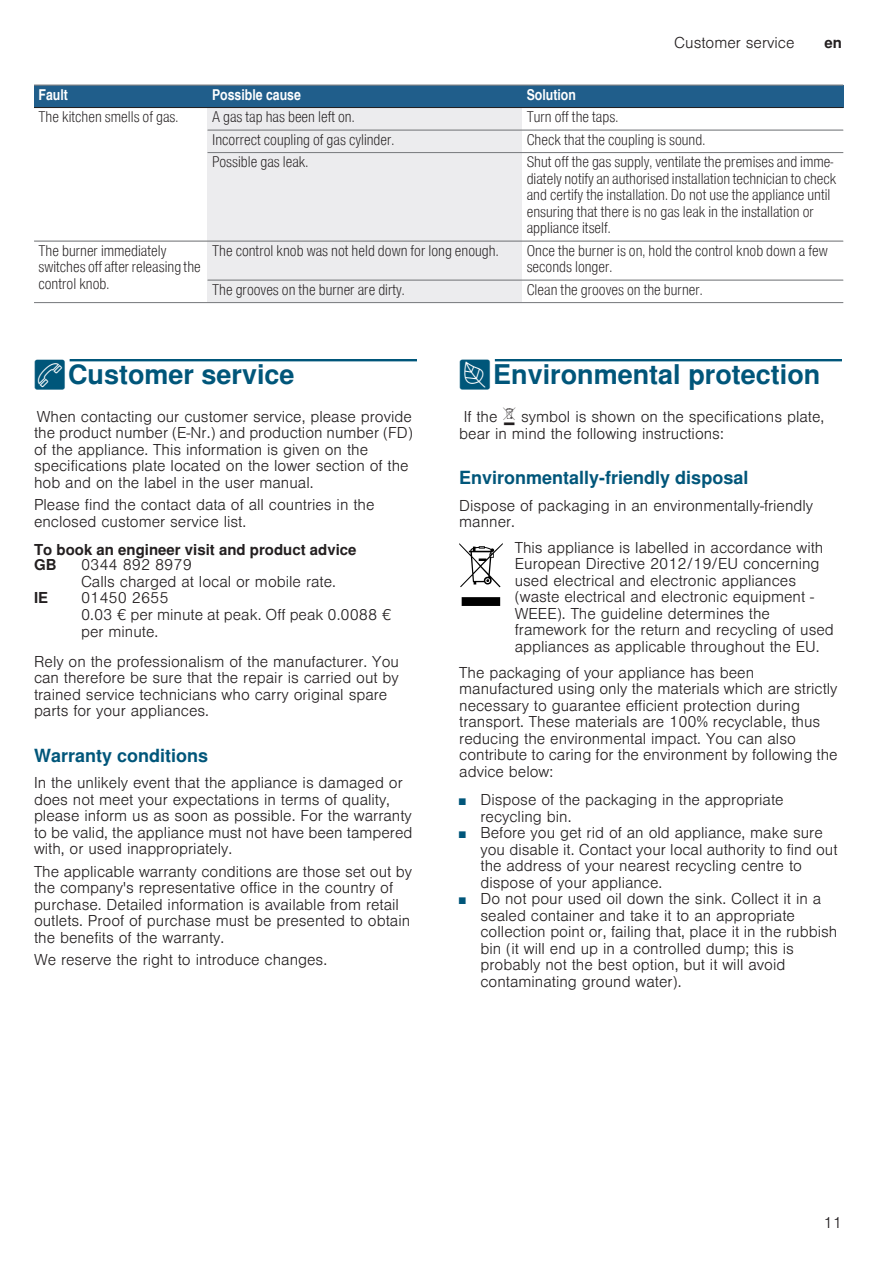
<style>
.page{position:relative;width:893px;height:1263px;background:#fff}
.page>*{position:absolute;margin:0;border:0;box-sizing:border-box;transform-origin:0 0}
.t1{font:700 27px "Nimbus San L";color:#00567a}
.t2{font:700 18px "Nimbus San L";color:#00567a}
.t3{font:300 15px/16.5px "Nimbus San L";color:#231f20}
.t4{font:15px/16.5px "Nimbus San L Lig Con";color:#231f20}
.t5{font:700 15px "Nimbus San L";color:#231f20}
.t6{font:15px "Nimbus San L Bol Con";color:#fff}
.s1{font-family:"BSH Symb PG2";font-weight:400}
.s2{font-family:"BSH Symb All";font-weight:400;font-size:16.5px}
.s3{font-size:9px;color:#00567a}
</style>
<div class="page">
<svg style="left:69px;top:360px;width:348px;height:2px"></svg>
<div style="left:70px;top:360px;width:347px;height:1px;border:1px solid #00567a"></div>
<svg style="left:494px;top:360px;width:348px;height:2px"></svg>
<div style="left:495px;top:360px;width:347px;height:1px;border:1px solid #00567a"></div>
<div style="left:208px;top:108px;width:314px;height:22px;background:#ececee"></div>
<div style="left:208px;top:130px;width:314px;height:23px;background:#ececee"></div>
<div style="left:208px;top:153px;width:314px;height:88px;background:#ececee"></div>
<div style="left:208px;top:241px;width:314px;height:39px;background:#ececee"></div>
<div style="left:208px;top:280px;width:314px;height:23px;background:#ececee"></div>
<div style="left:34px;top:85px;width:174px;height:23px;background:#205e8b"></div>
<div style="left:208px;top:85px;width:314px;height:23px;background:#205e8b"></div>
<div style="left:522px;top:85px;width:321px;height:23px;background:#205e8b"></div>
<hr style="left:34px;top:84px;width:809px;height:2px;background:#808285">
<hr style="left:34px;top:107px;width:809px;height:1px;background:#231f20">
<hr style="left:208px;top:129px;width:635px;height:2px;background:#808285">
<hr style="left:208px;top:152px;width:635px;height:1px;background:#808285">
<hr style="left:34px;top:240px;width:809px;height:2px;background:#808285">
<hr style="left:208px;top:279px;width:635px;height:2px;background:#808285">
<hr style="left:34px;top:302px;width:809px;height:1px;background:#808285">
<svg style="left:459px;top:543px;width:44px;height:63px"></svg>
<p class="t6" style="left:39px;top:85px;width:31px">Fault</p>
<p class="t6" style="left:212px;top:85px;width:90px">Possible cause</p>
<p class="t6" style="left:527px;top:85px;width:51px">Solution</p>
<p class="t3" style="left:674px;top:35px;width:122px">Customer service</p>
<p class="t5" style="left:824px;top:34px;width:19px">en</p>
<p class="t4" style="left:39px;top:109px;width:141px">The kitchen smells of gas.</p>
<p class="t4" style="left:212px;top:109px;width:144px">A gas tap has been left on.</p>
<p class="t4" style="left:527px;top:109px;width:93px">Turn off the taps.</p>
<p class="t4" style="left:212px;top:131px;width:184px">Incorrect coupling of gas cylinder.</p>
<p class="t4" style="left:527px;top:131px;width:180px">Check that the coupling is sound.</p>
<p class="t4" style="left:212px;top:154px;width:98px">Possible gas leak.</p>
<p class="t4" style="left:527px;top:154px;width:311px">Shut off the gas supply, ventilate the premises and imme&shy;diately notify an authorised installation technician to check and certify the installation. Do not use the appliance until ensuring that there is no gas leak in the installation or appliance itself.</p>
<p class="t4" style="left:39px;top:242px;width:164px">The burner immediately switches off after releasing the control knob.</p>
<p class="t4" style="left:212px;top:242px;width:288px">The control knob was not held down for long enough.</p>
<p class="t4" style="left:527px;top:242px;width:302px">Once the burner is on, hold the control knob down a few seconds longer.</p>
<p class="t4" style="left:212px;top:281px;width:194px">The grooves on the burner are dirty.</p>
<p class="t4" style="left:527px;top:281px;width:178px">Clean the grooves on the burner.</p>
<h1 class="t1" style="left:34px;top:358px;width:262px"><span class="s1">4</span>Customer service</h1>
<p class="t3" style="left:34px;top:409px;width:380px">When contacting our customer service, please provide the product number (E-Nr.) and production number (FD) of the appliance. This information is given on the specifications plate located on the lower section of the hob and on the label in the user manual.</p>
<p class="t3" style="left:34px;top:497px;width:342px">Please find the contact data of all countries in the enclosed customer service list.</p>
<p class="t5" style="left:34px;top:541px;width:324px">To book an engineer visit and product advice</p>
<p class="t5" style="left:34px;top:556px;width:24px">GB</p>
<p class="t3" style="left:81px;top:557px;width:256px">0344 892 8979<br>Calls charged at local or mobile rate.</p>
<p class="t5" style="left:34px;top:589px;width:16px">IE</p>
<p class="t3" style="left:81px;top:590px;width:312px">01450 2655<br>0.03 € per minute at peak. Off peak 0.0088 € per minute.</p>
<p class="t3" style="left:34px;top:653px;width:366px">Rely on the professionalism of the manufacturer. You can therefore be sure that the repair is carried out by trained service technicians who carry original spare parts for your appliances.</p>
<p class="t2" style="left:34px;top:744px;width:176px">Warranty conditions</p>
<p class="t3" style="left:34px;top:775px;width:380px">In the unlikely event that the appliance is damaged or does not meet your expectations in terms of quality, please inform us as soon as possible. For the warranty to be valid, the appliance must not have been tampered with, or used inappropriately.</p>
<p class="t3" style="left:34px;top:863px;width:380px">The applicable warranty conditions are those set out by the company's representative office in the country of purchase. Detailed information is available from retail outlets. Proof of purchase must be presented to obtain the benefits of the warranty.</p>
<p class="t3" style="left:34px;top:952px;width:295px">We reserve the right to introduce changes.</p>
<h1 class="t1" style="left:459px;top:358px;width:363px"><span class="s1">7</span>Environmental protection</h1>
<p class="t3" style="left:459px;top:408px;width:367px;line-height:17px">If the <span class="s2">)</span> symbol is shown on the specifications plate, bear in mind the following instructions:</p>
<p class="t2" style="left:459px;top:467px;width:291px">Environmentally-friendly disposal</p>
<p class="t3" style="left:459px;top:498px;width:355px">Dispose of packaging in an environmentally-friendly manner.</p>
<p class="t3" style="left:515px;top:540px;width:321px">This appliance is labelled in accordance with European Directive 2012/19/EU concerning used electrical and electronic appliances (waste electrical and electronic equipment - WEEE). The guideline determines the framework for the return and recycling of used appliances as applicable throughout the EU.</p>
<p class="t3" style="left:459px;top:664px;width:380px">The packaging of your appliance has been manufactured using only the materials which are strictly necessary to guarantee efficient protection during transport. These materials are 100% recyclable, thus reducing the environmental impact. You can also contribute to caring for the environment by following the advice below:</p>
<p class="t3" style="left:480px;top:792px;width:305px;text-indent:-21px"><span class="s3">■</span> Dispose of the packaging in the appropriate recycling bin.</p>
<p class="t3" style="left:480px;top:825px;width:359px;text-indent:-21px"><span class="s3">■</span> Before you get rid of an old appliance, make sure you disable it. Contact your local authority to find out the address of your nearest recycling centre to dispose of your appliance.</p>
<p class="t3" style="left:480px;top:891px;width:358px;text-indent:-21px"><span class="s3">■</span> Do not pour used oil down the sink. Collect it in a sealed container and take it to an appropriate collection point or, failing that, place it in the rubbish bin (it will end up in a controlled dump; this is probably not the best option, but it will avoid contaminating ground water).</p>
<p class="t3" style="left:824px;top:1215px;width:20px">11</p>
</div>
